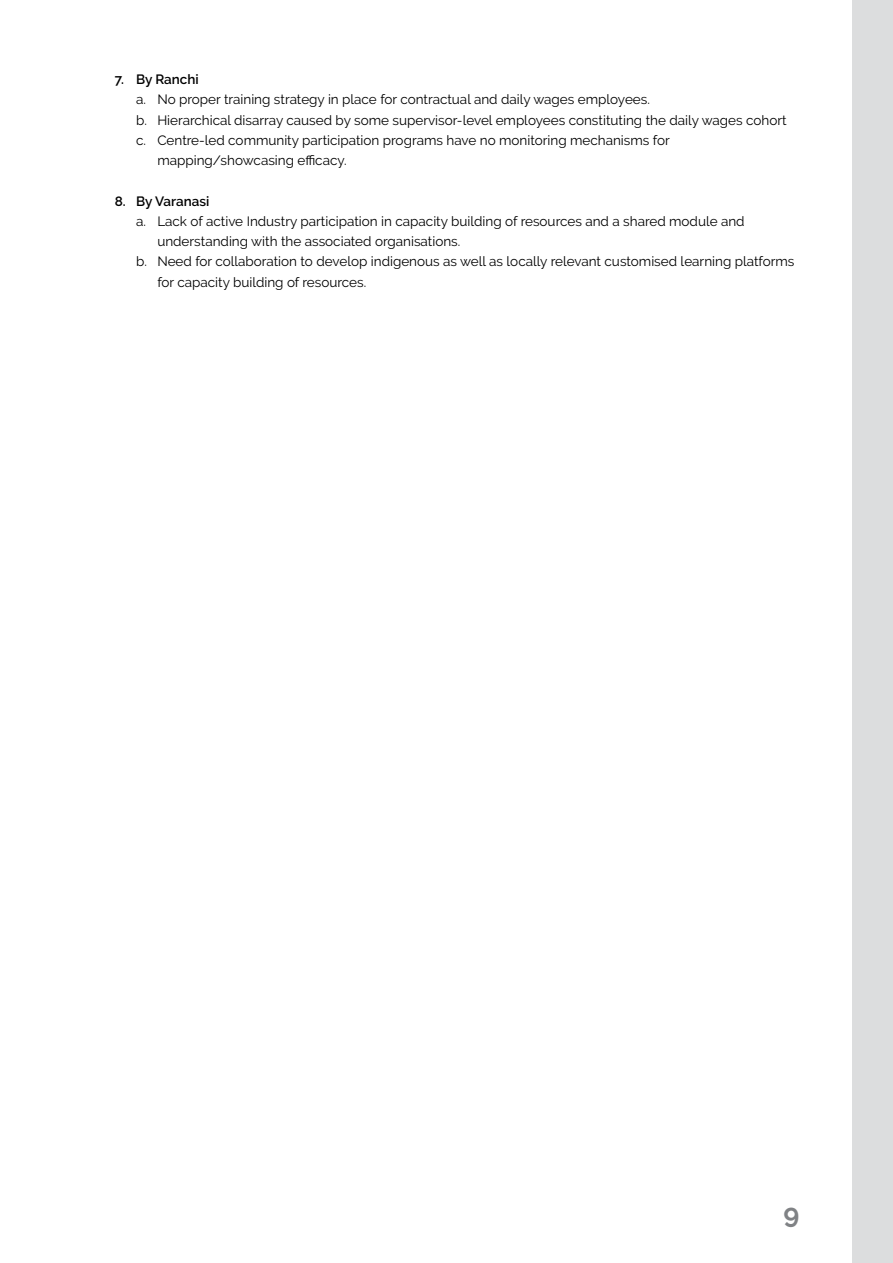
<style>
.page{position:relative;width:893px;height:1263px;background:#fff}
.page>*{position:absolute;margin:0;border:0;box-sizing:border-box;transform-origin:0 0}
.t1{font:700 27px "Raleway";color:#808285}
.t2{font:13.5px "Raleway";color:#000}
.t3{font:600 13.5px "Raleway";color:#000}
</style>
<div class="page">
<div style="left:852px;top:0;width:41px;height:1263px;background:#dcddde"></div>
<p class="t3" style="left:115px;top:72px;width:86px">7. By Ranchi</p>
<p class="t2" style="left:136px;top:92px;width:515px">a. No proper training strategy in place for contractual and daily wages employees.</p>
<p class="t2" style="left:136px;top:112px;width:652px">b. Hierarchical disarray caused by some supervisor-level employees constituting the daily wages cohort</p>
<p class="t2" style="left:136px;top:132px;width:535px">c. Centre-led community participation programs have no monitoring mechanisms for</p>
<p class="t2" style="left:157px;top:152px;width:191px">mapping/showcasing efficacy.</p>
<p class="t3" style="left:115px;top:193px;width:96px">8. By Varanasi</p>
<p class="t2" style="left:136px;top:213px;width:610px">a. Lack of active Industry participation in capacity building of resources and a shared module and</p>
<p class="t2" style="left:157px;top:233px;width:305px">understanding with the associated organisations.</p>
<p class="t2" style="left:136px;top:254px;width:660px">b. Need for collaboration to develop indigenous as well as locally relevant customised learning platforms</p>
<p class="t2" style="left:157px;top:274px;width:210px">for capacity building of resources.</p>
<h1 class="t1" style="left:783px;top:1198px;width:17px">9</h1>
</div>
